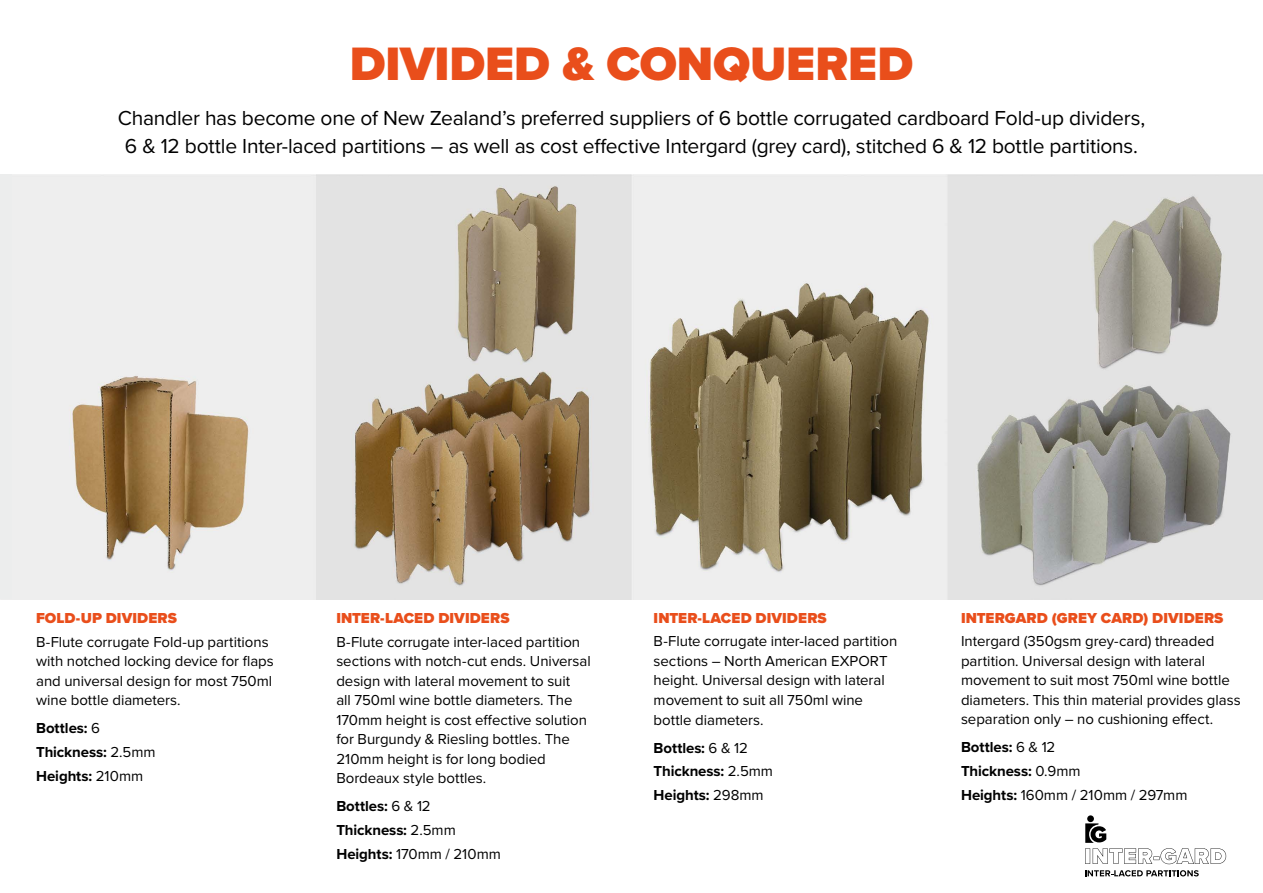
<style>
.page{position:relative;width:1263px;height:893px;background:#fff}
.page>*{position:absolute;margin:0;border:0;box-sizing:border-box;transform-origin:0 0}
.t1{font:900 48.6px "Proxima Nova";letter-spacing:-.005em;color:#e94e1b}
.t2{font:21px/28.5px "Proxima Nova";letter-spacing:-.01em;color:#000;text-align:center}
.t3{font:15px/19.5px "Proxima Nova";letter-spacing:-.005em;color:#000}
.t4{font:700 15px/23.7px "Proxima Nova";letter-spacing:-.005em;color:#000}
.t5{font:900 15px "Proxima Nova";letter-spacing:.005em;color:#e94e1b}
.s1{font-weight:400}
</style>
<div class="page">
<img style="left:11px;top:175px;width:1252px;height:424px">
<div style="left:1087px;top:815px;width:7px;height:7px;background:#000;border-radius:50%"></div>
<svg style="left:1085px;top:823px;width:141px;height:41px"></svg>
<svg style="left:1085px;top:870px;width:114px;height:6px"></svg>
<div style="left:0;top:175px;width:11px;height:424px;background:#eceded"></div>
<h1 class="t1" style="left:350px;top:27px;width:565px">DIVIDED &amp; CONQUERED</h1>
<h2 class="t2" style="left:118px;top:104px;width:1029px">Chandler has become one of New Zealand’s preferred suppliers of 6 bottle corrugated cardboard Fold-up dividers,<br>6 &amp; 12 bottle Inter-laced partitions – as well as cost effective Intergard (grey card), stitched 6 &amp; 12 bottle partitions.</h2>
<p class="t5" style="left:36px;top:607px;width:142px">FOLD-UP DIVIDERS</p>
<p class="t3" style="left:36px;top:632px;width:239px">B-Flute corrugate Fold-up partitions with notched locking device for flaps and universal design for most 750ml wine bottle diameters.</p>
<p class="t4" style="left:36px;top:716px;width:121px">Bottles: <span class="s1">6<br></span>Thickness: <span class="s1">2.5mm<br></span>Heights: <span class="s1">210mm</span></p>
<p class="t5" style="left:336px;top:607px;width:175px">INTER-LACED DIVIDERS</p>
<p class="t3" style="left:336px;top:632px;width:256px">B-Flute corrugate inter-laced partition sections with notch-cut ends. Universal design with lateral movement to suit<br>all 750ml wine bottle diameters. The 170mm height is cost effective solution for Burgundy &amp; Riesling bottles. The 210mm height is for long bodied Bordeaux style bottles.</p>
<p class="t4" style="left:336px;top:794px;width:166px">Bottles: <span class="s1">6 &amp; 12<br></span>Thickness: <span class="s1">2.5mm<br></span>Heights: <span class="s1">170mm / 210mm</span></p>
<p class="t5" style="left:654px;top:607px;width:175px">INTER-LACED DIVIDERS</p>
<p class="t3" style="left:654px;top:632px;width:245px">B-Flute corrugate inter-laced partition sections – North American EXPORT height. Universal design with lateral movement to suit all 750ml wine bottle diameters.</p>
<p class="t4" style="left:654px;top:735px;width:121px">Bottles: <span class="s1">6 &amp; 12<br></span>Thickness: <span class="s1">2.5mm<br></span>Heights: <span class="s1">298mm</span></p>
<p class="t5" style="left:961px;top:606px;width:264px">INTERGARD (GREY CARD) DIVIDERS</p>
<p class="t3" style="left:961px;top:632px;width:281px">Intergard (350gsm grey-card) threaded partition. Universal design with lateral movement to suit most 750ml wine bottle diameters. This thin material provides glass separation only – no cushioning effect.</p>
<p class="t4" style="left:961px;top:735px;width:228px">Bottles: <span class="s1">6 &amp; 12<br></span>Thickness: <span class="s1">0.9mm<br></span>Heights: <span class="s1">160mm / 210mm / 297mm</span></p>
</div>
